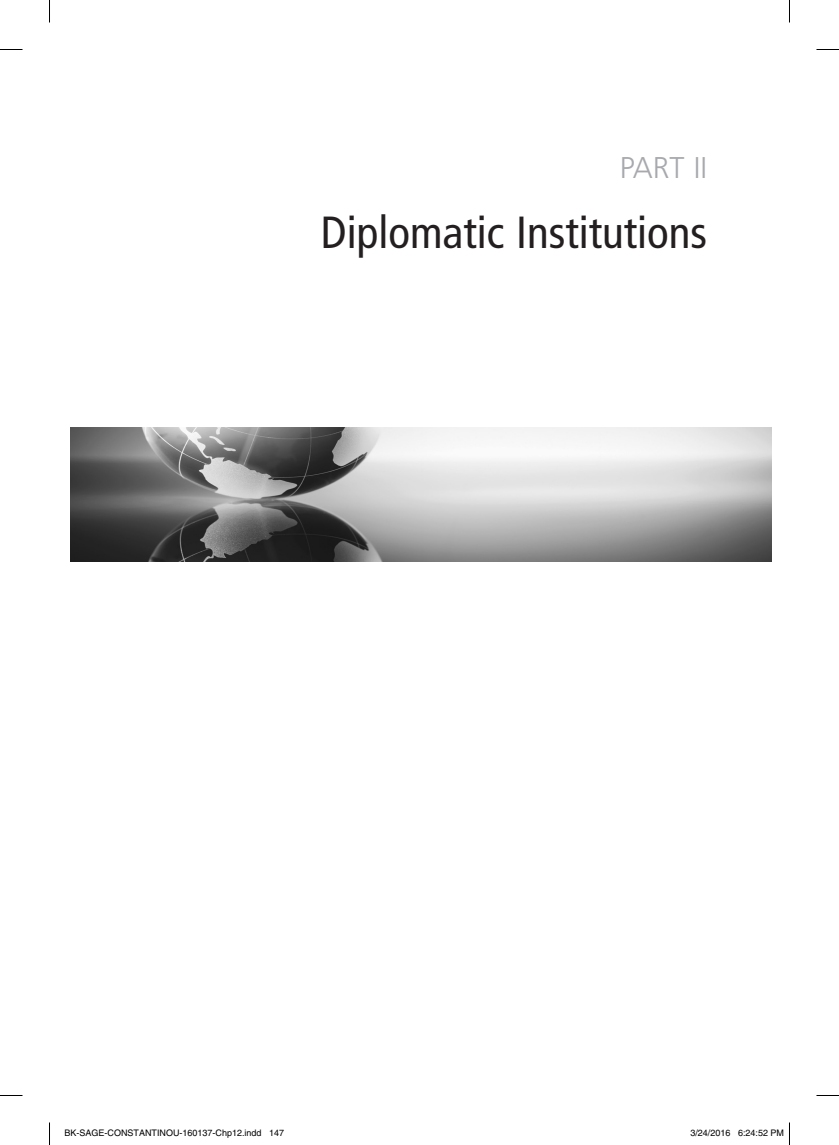
<style>
.page{position:relative;width:839px;height:1145px;background:#fff}
.page>*{position:absolute;margin:0;border:0;box-sizing:border-box;transform-origin:0 0}
.t1{font:condensed 45px "Frutiger LT Std";color:#231f20}
.t2{font:300 30px "Frutiger LT Std";color:#a8a9ad}
.t3{font:9px "Helvetica";color:#000}
</style>
<div class="page">
<img style="left:71px;top:428px;width:700px;height:133px">
<svg style="left:0;top:49px;width:22px;height:1px"></svg>
<svg style="left:816px;top:49px;width:23px;height:1px"></svg>
<svg style="left:0;top:1095px;width:22px;height:1px"></svg>
<svg style="left:816px;top:1095px;width:23px;height:1px"></svg>
<svg style="left:49px;top:0;width:1px;height:23px"></svg>
<svg style="left:49px;top:1122px;width:1px;height:23px"></svg>
<svg style="left:789px;top:0;width:1px;height:23px"></svg>
<svg style="left:789px;top:1122px;width:1px;height:23px"></svg>
<h2 class="t2" style="left:620px;top:151px;width:89px">PART II</h2>
<h1 class="t1" style="left:321px;top:206px;width:388px">Diplomatic Institutions</h1>
<p class="t3" style="left:64px;top:1128px;width:221px">BK-SAGE-CONSTANTINOU-160137-Chp12.indd 147</p>
<p class="t3" style="left:690px;top:1128px;width:95px">3/24/2016 6:24:52 PM</p>
</div>
